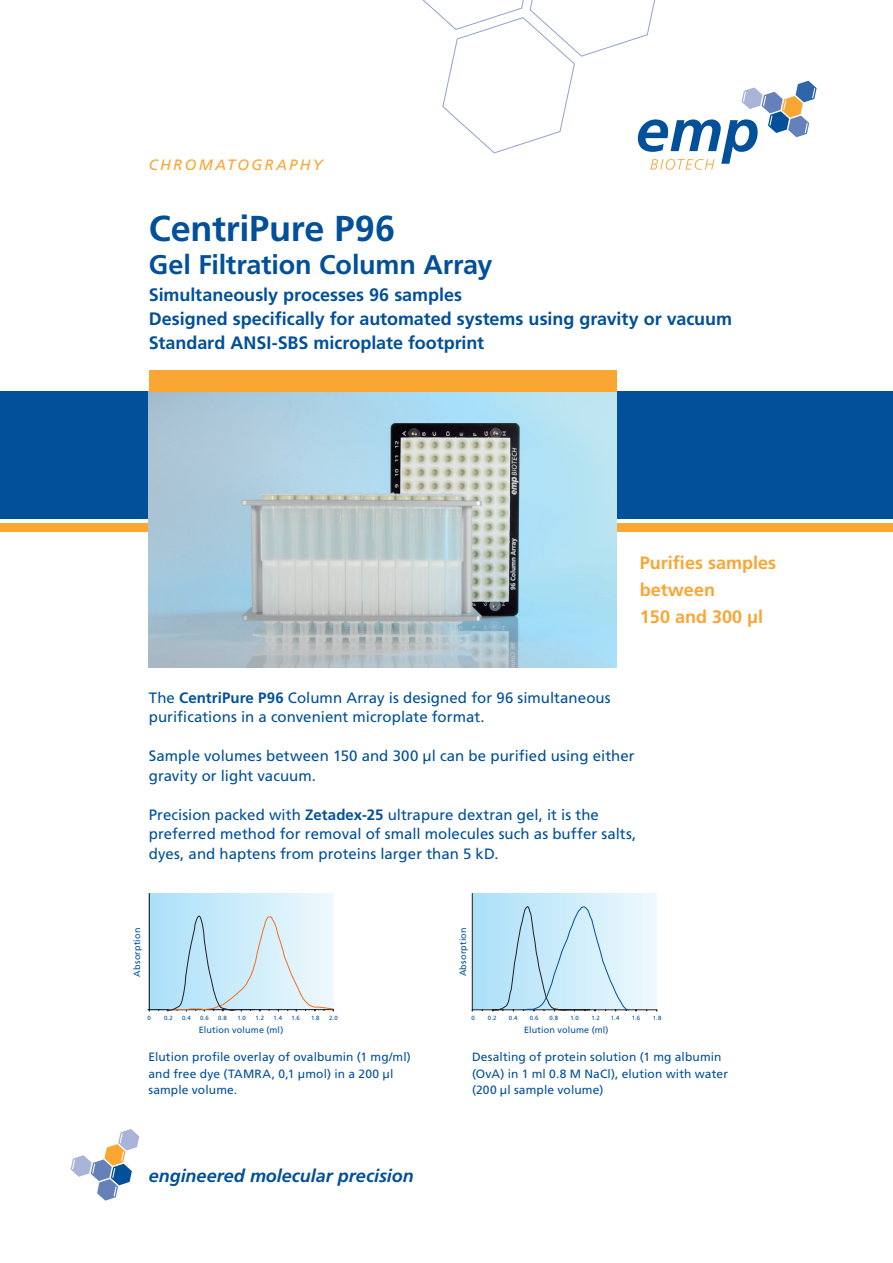
<style>
.page{position:relative;width:893px;height:1263px;background:#fff}
.page>*{position:absolute;margin:0;border:0;box-sizing:border-box;transform-origin:0 0}
.t1{font:700 36px "Frutiger";letter-spacing:-.005em;color:#015099}
.t2{font:700 27px "Frutiger";letter-spacing:-.005em;color:#015099}
.t3{font:700 18px "Frutiger";letter-spacing:-.005em;color:#015099}
.t4{font:700 18px/27px "Frutiger";color:#faa633}
.t5{font:italic 700 18px "Frutiger";color:#015099}
.t6{font:15px/19.5px "Frutiger";letter-spacing:.005em;color:#015099}
.t7{font:italic 15px "Frutiger";letter-spacing:.15em;color:#faa633}
.t8{font:12px/16.5px "Frutiger";letter-spacing:.01em;color:#015099}
.t9{font:9px "Frutiger";letter-spacing:.02em;color:#015099}
.t10{font:6px "Frutiger";color:#015099}
.s1{font-weight:700}
</style>
<div class="page">
<div style="left:0;top:523px;width:893px;height:8px;background:#faa633"></div>
<div style="left:0;top:391px;width:893px;height:128px;background:#015099"></div>
<svg style="left:71px;top:1129px;width:68px;height:72px"></svg>
<svg style="left:422px;top:0;width:395px;height:170px"></svg>
<img style="left:149px;top:391px;width:468px;height:277px">
<div style="left:149px;top:370px;width:468px;height:21px;background:#faa633"></div>
<div style="left:149px;top:893px;width:185px;height:117px;background:linear-gradient(to right,#abe0f9,#eff9fd)"></div>
<hr style="left:149px;top:893px;width:1px;height:116px;background:#231f20">
<hr style="left:149px;top:1009px;width:184px;height:1px;background:#231f20">
<svg style="left:167px;top:915px;width:167px;height:96px;background:#cce6f2"></svg>
<svg style="left:472px;top:893px;width:185px;height:119px;background:#c4e2f0"></svg>
<p class="t7" style="left:149px;top:156px;width:175px">CHROMATOGRAPHY</p>
<p class="t1" style="left:149px;top:207px;width:248px">CentriPure P96</p>
<p class="t2" style="left:149px;top:248px;width:345px">Gel Filtration Column Array</p>
<p class="t3" style="left:149px;top:284px;width:315px">Simultaneously processes 96 samples</p>
<p class="t3" style="left:149px;top:308px;width:585px">Designed specifically for automated systems using gravity or vacuum</p>
<p class="t3" style="left:149px;top:332px;width:337px">Standard ANSI-SBS microplate footprint</p>
<p class="t4" style="left:640px;top:549px;width:138px">Purifies samples between<br>150 and 300 µl</p>
<p class="t6" style="left:149px;top:688px;width:463px">The <span class="s1">CentriPure P96</span> Column Array is designed for 96 simultaneous purifications in a convenient microplate format.</p>
<p class="t6" style="left:149px;top:746px;width:487px">Sample volumes between 150 and 300 µl can be purified using either gravity or light vacuum.</p>
<p class="t6" style="left:149px;top:805px;width:489px">Precision packed with <span class="s1">Zetadex-25</span> ultrapure dextran gel, it is the preferred method for removal of small molecules such as buffer salts, dyes, and haptens from proteins larger than 5 kD.</p>
<p class="t9" style="left:132px;top:977px;width:50px;rotate:-90deg">Absorption</p>
<p class="t10" style="left:148px;top:1015px;width:5px">0</p>
<p class="t10" style="left:164px;top:1015px;width:10px">0.2</p>
<p class="t10" style="left:182px;top:1015px;width:10px">0.4</p>
<p class="t10" style="left:200px;top:1015px;width:10px">0.6</p>
<p class="t10" style="left:218px;top:1015px;width:10px">0.8</p>
<p class="t10" style="left:238px;top:1015px;width:10px">1.0</p>
<p class="t10" style="left:256px;top:1015px;width:10px">1.2</p>
<p class="t10" style="left:274px;top:1015px;width:10px">1.4</p>
<p class="t10" style="left:292px;top:1015px;width:10px">1.6</p>
<p class="t10" style="left:311px;top:1015px;width:10px">1.8</p>
<p class="t10" style="left:329px;top:1015px;width:10px">2.0</p>
<p class="t9" style="left:199px;top:1024px;width:86px">Elution volume (ml)</p>
<p class="t8" style="left:148px;top:1049px;width:264px">Elution profile overlay of ovalbumin (1 mg/ml) and free dye (TAMRA, 0,1 µmol) in a 200 µl sample volume.</p>
<p class="t5" style="left:149px;top:1165px;width:266px">engineered molecular precision</p>
<p class="t9" style="left:458px;top:976px;width:50px;rotate:-90deg">Absorption</p>
<p class="t10" style="left:471px;top:1015px;width:5px">0</p>
<p class="t10" style="left:488px;top:1015px;width:10px">0.2</p>
<p class="t10" style="left:509px;top:1015px;width:10px">0.4</p>
<p class="t10" style="left:530px;top:1015px;width:10px">0.6</p>
<p class="t10" style="left:549px;top:1015px;width:10px">0.8</p>
<p class="t10" style="left:570px;top:1015px;width:10px">1.0</p>
<p class="t10" style="left:591px;top:1015px;width:10px">1.2</p>
<p class="t10" style="left:611px;top:1015px;width:10px">1.4</p>
<p class="t10" style="left:632px;top:1015px;width:10px">1.6</p>
<p class="t10" style="left:653px;top:1015px;width:10px">1.8</p>
<p class="t9" style="left:524px;top:1024px;width:86px">Elution volume (ml)</p>
<p class="t8" style="left:472px;top:1049px;width:257px">Desalting of protein solution (1 mg albumin (OvA) in 1 ml 0.8 M NaCl), elution with water (200 µl sample volume)</p>
</div>
